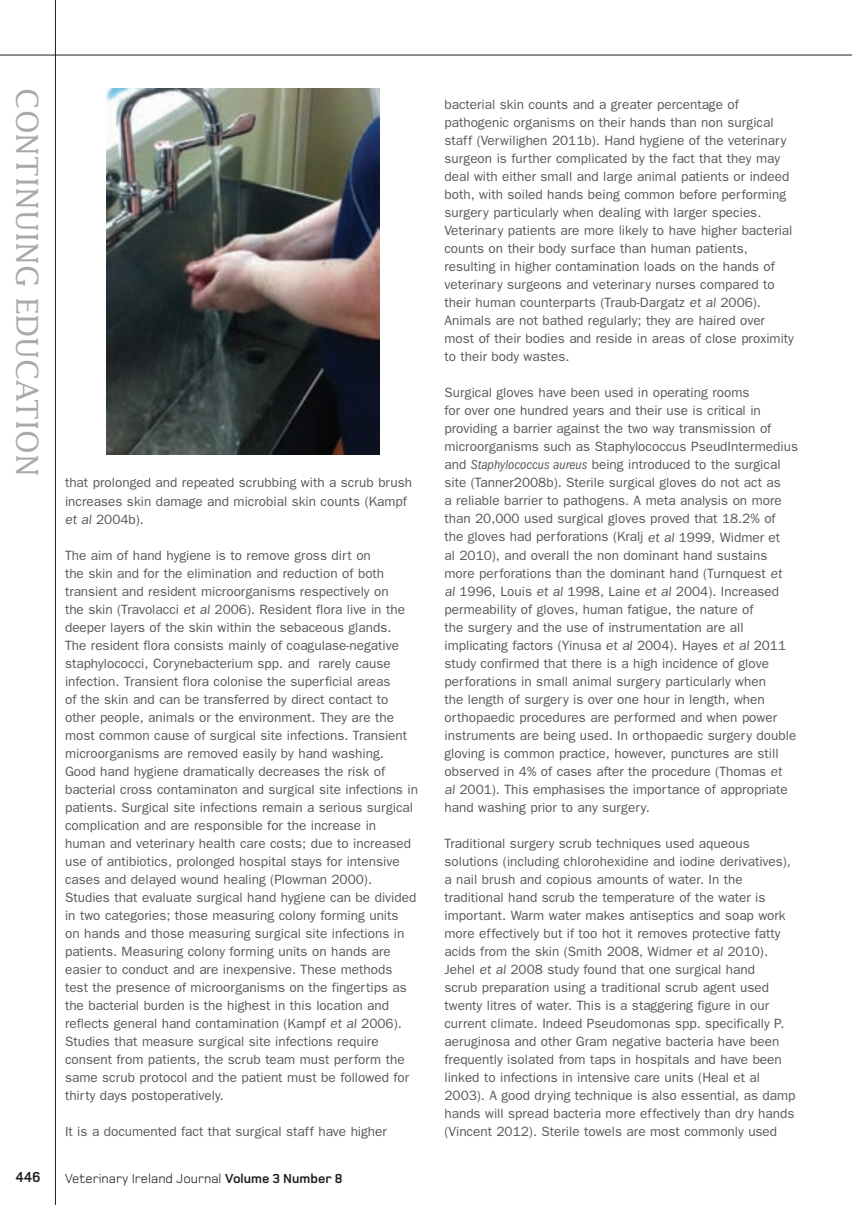
<style>
.page{position:relative;width:852px;height:1205px;background:#fff}
.page>*{position:absolute;margin:0;border:0;box-sizing:border-box;transform-origin:0 0}
.t1{font:30px "Lucida";color:#a8a9ad}
.t2{font:700 15px "Foundry Monoline";color:#231f20}
.t3{font:13.5px/18px "Franklin Gothic";color:#57585a}
.t4{font:13.5px "Foundry Monoline";color:#231f20}
.s1{font-weight:700}
.s2{font-style:italic;font-stretch:condensed}
</style>
<div class="page">
<hr style="left:0;top:55px;width:851px;height:1px;background:#231f20">
<hr style="left:55px;top:0;width:1px;height:1204px;background:#231f20">
<img style="left:106px;top:88px;width:273px;height:366px">
<h1 class="t1" style="left:46px;top:88px;width:390px;rotate:90deg">continuing education</h1>
<p class="t3" style="left:65px;top:473px;width:348px">that prolonged and repeated scrubbing with a scrub brush increases skin damage and microbial skin counts (Kampf et al 2004b).</p>
<p class="t3" style="left:65px;top:545px;width:354px">The aim of hand hygiene is to remove gross dirt on<br>the skin and for the elimination and reduction of both transient and resident microorganisms respectively on<br>the skin (Travolacci et al 2006). Resident flora live in the deeper layers of the skin within the sebaceous glands.<br>The resident flora consists mainly of coagulase-negative staphylococci, Corynebacterium spp. and rarely cause infection. Transient flora colonise the superficial areas<br>of the skin and can be transferred by direct contact to other people, animals or the environment. They are the most common cause of surgical site infections. Transient microorganisms are removed easily by hand washing.<br>Good hand hygiene dramatically decreases the risk of bacterial cross contaminaton and surgical site infections in patients. Surgical site infections remain a serious surgical complication and are responsible for the increase in human and veterinary health care costs; due to increased use of antibiotics, prolonged hospital stays for intensive cases and delayed wound healing (Plowman 2000).<br>Studies that evaluate surgical hand hygiene can be divided in two categories; those measuring colony forming units<br>on hands and those measuring surgical site infections in patients. Measuring colony forming units on hands are easier to conduct and are inexpensive. These methods test the presence of microorganisms on the fingertips as the bacterial burden is the highest in this location and reflects general hand contamination (Kampf et al 2006).<br>Studies that measure surgical site infections require consent from patients, the scrub team must perform the same scrub protocol and the patient must be followed for thirty days postoperatively.</p>
<p class="t3" style="left:65px;top:1121px;width:323px">It is a documented fact that surgical staff have higher</p>
<p class="t2" style="left:15px;top:1169px;width:27px">446</p>
<p class="t4" style="left:65px;top:1170px;width:279px">Veterinary Ireland Journal <span class="s1">Volume 3 Number 8</span></p>
<p class="t3" style="left:444px;top:95px;width:351px">bacterial skin counts and a greater percentage of pathogenic organisms on their hands than non surgical staff (Verwilighen 2011b). Hand hygiene of the veterinary surgeon is further complicated by the fact that they may deal with either small and large animal patients or indeed both, with soiled hands being common before performing surgery particularly when dealing with larger species.<br>Veterinary patients are more likely to have higher bacterial counts on their body surface than human patients, resulting in higher contamination loads on the hands of veterinary surgeons and veterinary nurses compared to their human counterparts (Traub-Dargatz et al 2006).<br>Animals are not bathed regularly; they are haired over most of their bodies and reside in areas of close proximity to their body wastes.</p>
<p class="t3" style="left:444px;top:383px;width:355px">Surgical gloves have been used in operating rooms<br>for over one hundred years and their use is critical in providing a barrier against the two way transmission of microorganisms such as Staphylococcus PseudIntermedius and <span class="s2">Staphylococcus aureus</span> being introduced to the surgical site (Tanner2008b). Sterile surgical gloves do not act as<br>a reliable barrier to pathogens. A meta analysis on more than 20,000 used surgical gloves proved that 18.2% of<br>the gloves had perforations (Kralj et al 1999, Widmer et<br>al 2010), and overall the non dominant hand sustains more perforations than the dominant hand (Turnquest et al 1996, Louis et al 1998, Laine et al 2004). Increased permeability of gloves, human fatigue, the nature of<br>the surgery and the use of instrumentation are all implicating factors (Yinusa et al 2004). Hayes et al 2011 study confirmed that there is a high incidence of glove perforations in small animal surgery particularly when<br>the length of surgery is over one hour in length, when orthopaedic procedures are performed and when power instruments are being used. In orthopaedic surgery double gloving is common practice, however, punctures are still observed in 4% of cases after the procedure (Thomas et al 2001). This emphasises the importance of appropriate hand washing prior to any surgery.</p>
<p class="t3" style="left:444px;top:833px;width:352px">Traditional surgery scrub techniques used aqueous solutions (including chlorohexidine and iodine derivatives), a nail brush and copious amounts of water. In the traditional hand scrub the temperature of the water is important. Warm water makes antiseptics and soap work more effectively but if too hot it removes protective fatty acids from the skin (Smith 2008, Widmer et al 2010).<br>Jehel et al 2008 study found that one surgical hand<br>scrub preparation using a traditional scrub agent used twenty litres of water. This is a staggering figure in our current climate. Indeed Pseudomonas spp. specifically P. aeruginosa and other Gram negative bacteria have been frequently isolated from taps in hospitals and have been linked to infections in intensive care units (Heal et al 2003). A good drying technique is also essential, as damp hands will spread bacteria more effectively than dry hands (Vincent 2012). Sterile towels are most commonly used</p>
</div>
